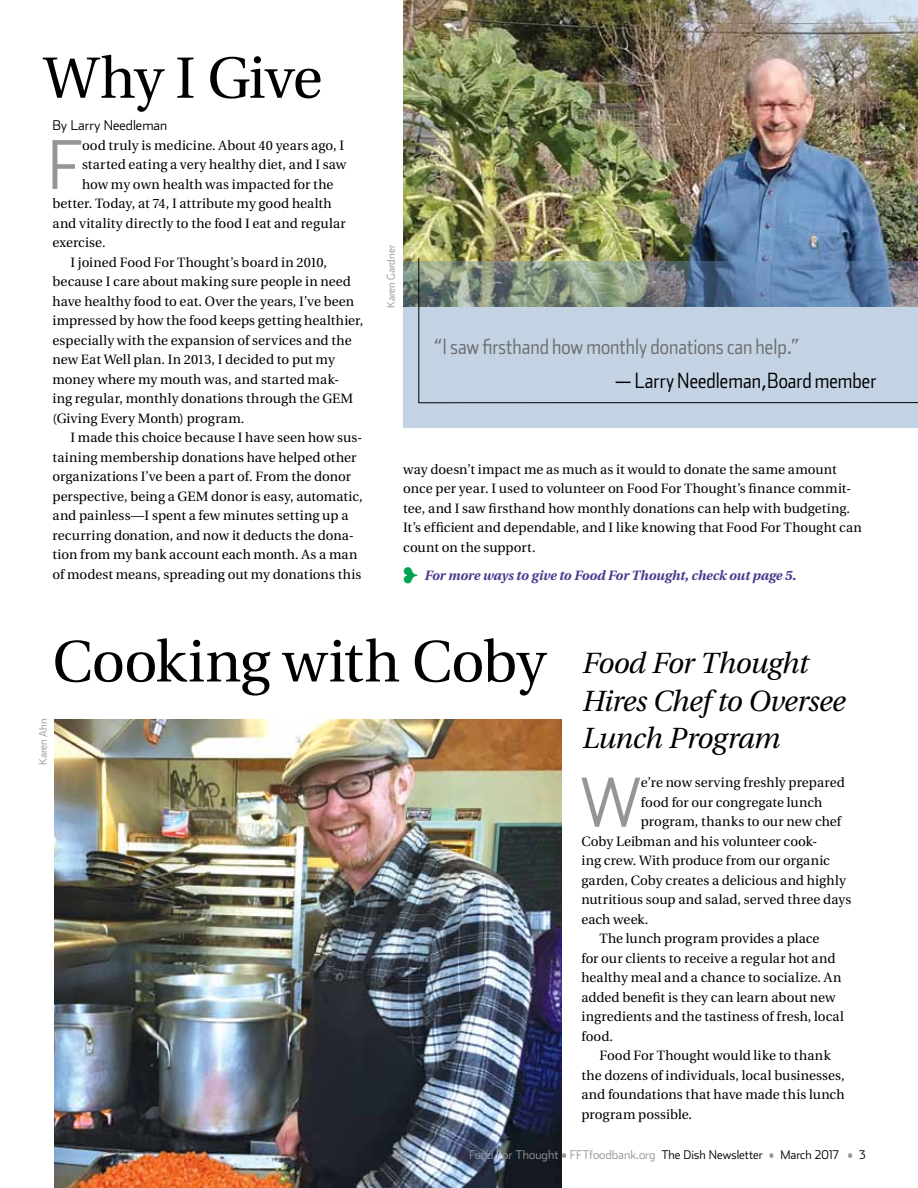
<style>
.page{position:relative;width:918px;height:1188px;background:#fff}
.page>*{position:absolute;margin:0;border:0;box-sizing:border-box;transform-origin:0 0}
.t1{font:300 67.2px "Stainless";color:#939598}
.t2{font:58.35px "Utopia";letter-spacing:-.015em;color:#000}
.t3{font:58.05px "Utopia";letter-spacing:-.02em;color:#000}
.t4{font:italic 29.1px/37.5px "Utopia";letter-spacing:-.02em;color:#000}
.t5{font:21px "Stainless Cond Light Tab";color:#6d6e71}
.t6{font:21px "Stainless Cond Light Tab";color:#000}
.t7{font:13.5px/19.5px "Utopia";letter-spacing:.005em;color:#000}
.t8{font:italic 700 13.5px "Utopia";color:#4b378e}
.t9{font:300 13.5px "Stainless";color:#000}
.t10{font:300 12px "Stainless";color:#939598}
.t11{font:300 10.5px "Stainless";color:#939598}
.s1{color:#00a450}
.s2{font-style:italic;font-size:29.1px}
.s3{color:#000}
</style>
<div class="page">
<hr style="left:0;top:749px;width:1px;height:439px;background:#ffde8f">
<img style="left:403px;top:0;width:515px;height:261px">
<img style="left:54px;top:719px;width:508px;height:469px">
<svg style="left:403px;top:261px;width:515px;height:167px;background:#becddd"></svg>
<svg style="left:418px;top:258px;width:500px;height:145px;background:#a7b7c5"></svg>
<h3 class="t3" style="left:44px;top:46px;width:280px">Why I Give</h3>
<p class="t9" style="left:52px;top:118px;width:116px">By Larry Needleman</p>
<h1 class="t1" style="left:47px;top:125px;width:37px">F</h1>
<p class="t7" style="left:82px;top:136px;width:264px">ood truly is medicine. About 40 years ago, I</p>
<p class="t7" style="left:82px;top:155px;width:266px">started eating a very healthy diet, and I saw</p>
<p class="t7" style="left:82px;top:175px;width:253px">how my own health was impacted for the</p>
<p class="t7" style="left:52px;top:194px;width:281px">better. Today, at 74, I attribute my good health</p>
<p class="t7" style="left:52px;top:214px;width:295px">and vitality directly to the food I eat and regular</p>
<p class="t7" style="left:52px;top:233px;width:55px">exercise.</p>
<p class="t7" style="left:70px;top:253px;width:258px">I joined Food For Thought’s board in 2010,</p>
<p class="t7" style="left:52px;top:272px;width:300px">because I care about making sure people in need</p>
<p class="t7" style="left:52px;top:292px;width:303px">have healthy food to eat. Over the years, I’ve been</p>
<p class="t7" style="left:52px;top:311px;width:312px">impressed by how the food keeps getting healthier,</p>
<p class="t7" style="left:52px;top:331px;width:301px">especially with the expansion of services and the</p>
<p class="t7" style="left:52px;top:350px;width:284px">new Eat Well plan. In 2013, I decided to put my</p>
<p class="t7" style="left:52px;top:370px;width:288px">money where my mouth was, and started mak-</p>
<p class="t7" style="left:52px;top:389px;width:302px">ing regular, monthly donations through the GEM</p>
<p class="t7" style="left:52px;top:409px;width:194px">(Giving Every Month) program.</p>
<p class="t7" style="left:70px;top:428px;width:294px">I made this choice because I have seen how sus-</p>
<p class="t7" style="left:52px;top:448px;width:305px">taining membership donations have helped other</p>
<p class="t7" style="left:52px;top:467px;width:300px">organizations I’ve been a part of. From the donor</p>
<p class="t7" style="left:52px;top:487px;width:312px">perspective, being a GEM donor is easy, automatic,</p>
<p class="t7" style="left:52px;top:506px;width:297px">and painless—I spent a few minutes setting up a</p>
<p class="t7" style="left:52px;top:526px;width:303px">recurring donation, and now it deducts the dona-</p>
<p class="t7" style="left:52px;top:545px;width:307px">tion from my bank account each month. As a man</p>
<p class="t7" style="left:52px;top:565px;width:310px">of modest means, spreading out my donations this</p>
<p class="t11" style="left:385px;top:308px;width:64px;rotate:-90deg">Karen Gardner</p>
<h3 class="t5" style="left:433px;top:334px;width:368px">“I saw firsthand how monthly donations can help.”</h3>
<h3 class="t6" style="left:615px;top:368px;width:263px">— Larry Needleman,Board member</h3>
<p class="t7" style="left:403px;top:460px;width:460px">way doesn’t impact me as much as it would to donate the same amount once per year. I used to volunteer on Food For Thought’s finance commit&shy;tee, and I saw firsthand how monthly donations can help with budgeting.<br>It’s efficient and dependable, and I like knowing that Food For Thought can count on the support.</p>
<p class="t8" style="left:403px;top:568px;width:394px"><span class="s1">❥</span> For more ways to give to Food For Thought, check out page 5.</p>
<p class="t11" style="left:37px;top:765px;width:48px;rotate:-90deg">Karen Ahn</p>
<h2 class="t2" style="left:52px;top:630px;width:756px">Cooking with Coby <span class="s2">Food For Thought</span></h2>
<h3 class="t4" style="left:581px;top:682px;width:265px">Hires Chef to Oversee<br>Lunch Program</h3>
<h1 class="t1" style="left:580px;top:763px;width:63px">W</h1>
<p class="t7" style="left:641px;top:773px;width:206px">e’re now serving freshly prepared</p>
<p class="t7" style="left:641px;top:793px;width:183px">food for our congregate lunch</p>
<p class="t7" style="left:641px;top:812px;width:202px">program, thanks to our new chef</p>
<p class="t7" style="left:581px;top:832px;width:238px">Coby Leibman and his volunteer cook-</p>
<p class="t7" style="left:581px;top:851px;width:250px">ing crew. With produce from our organic</p>
<p class="t7" style="left:581px;top:871px;width:266px">garden, Coby creates a delicious and highly</p>
<p class="t7" style="left:581px;top:890px;width:272px">nutritious soup and salad, served three days</p>
<p class="t7" style="left:581px;top:910px;width:69px">each week.</p>
<p class="t7" style="left:599px;top:929px;width:222px">The lunch program provides a place</p>
<p class="t7" style="left:581px;top:949px;width:256px">for our clients to receive a regular hot and</p>
<p class="t7" style="left:581px;top:968px;width:262px">healthy meal and a chance to socialize. An</p>
<p class="t7" style="left:581px;top:988px;width:256px">added benefit is they can learn about new</p>
<p class="t7" style="left:581px;top:1007px;width:264px">ingredients and the tastiness of fresh, local</p>
<p class="t7" style="left:581px;top:1027px;width:33px">food.</p>
<p class="t7" style="left:599px;top:1046px;width:233px">Food For Thought would like to thank</p>
<p class="t7" style="left:581px;top:1066px;width:265px">the dozens of individuals, local businesses,</p>
<p class="t7" style="left:581px;top:1085px;width:265px">and foundations that have made this lunch</p>
<p class="t7" style="left:581px;top:1105px;width:112px">program possible.</p>
<p class="t10" style="left:469px;top:1147px;width:398px">Food For Thought • FFTfoodbank.org <span class="s3">The Dish Newsletter</span> • <span class="s3">March 2017</span> • <span class="s3">3</span></p>
</div>
